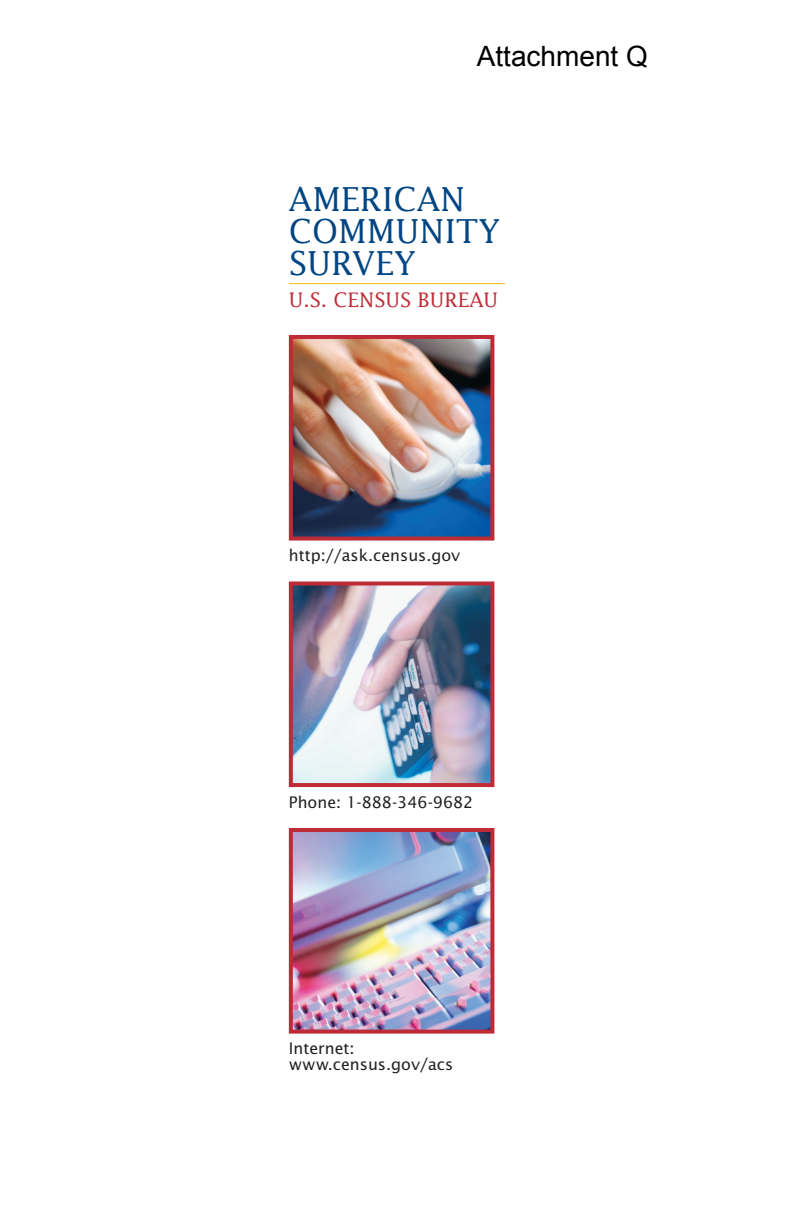
<style>
.page{position:relative;width:792px;height:1224px;background:#fff}
.page>*{position:absolute;margin:0;border:0;box-sizing:border-box;transform-origin:0 0}
.t1{font:33px/32px "Lucida";color:#004583}
.t2{font:28px "Arial";color:#000}
.t3{font:20px "Lucida";color:#be2b36}
.t4{font:16px/16px "Lucida Sans";color:#231f20}
</style>
<div class="page">
<img style="left:294px;top:586px;width:195px;height:196px">
<div style="left:289px;top:581px;width:205px;height:206px;border:4px solid #be2b36"></div>
<img style="left:294px;top:833px;width:195px;height:196px">
<div style="left:289px;top:828px;width:205px;height:206px;border:4px solid #be2b36"></div>
<img style="left:294px;top:340px;width:195px;height:196px">
<div style="left:289px;top:335px;width:205px;height:206px;border:4px solid #be2b36"></div>
<hr style="left:289px;top:283px;width:216px;height:1px;background:#fdbd12">
<h2 class="t2" style="left:477px;top:38px;width:173px">Attachment Q</h2>
<h1 class="t1" style="left:289px;top:183px;width:213px">AMERICAN<br>COMMUNITY<br>SURVEY</h1>
<p class="t3" style="left:289px;top:288px;width:211px">U.S. CENSUS BUREAU</p>
<p class="t4" style="left:289px;top:548px;width:173px">http://ask.census.gov</p>
<p class="t4" style="left:289px;top:794px;width:186px">Phone: 1-888-346-9682</p>
<p class="t4" style="left:289px;top:1041px;width:166px">Internet: www.census.gov/acs</p>
</div>
